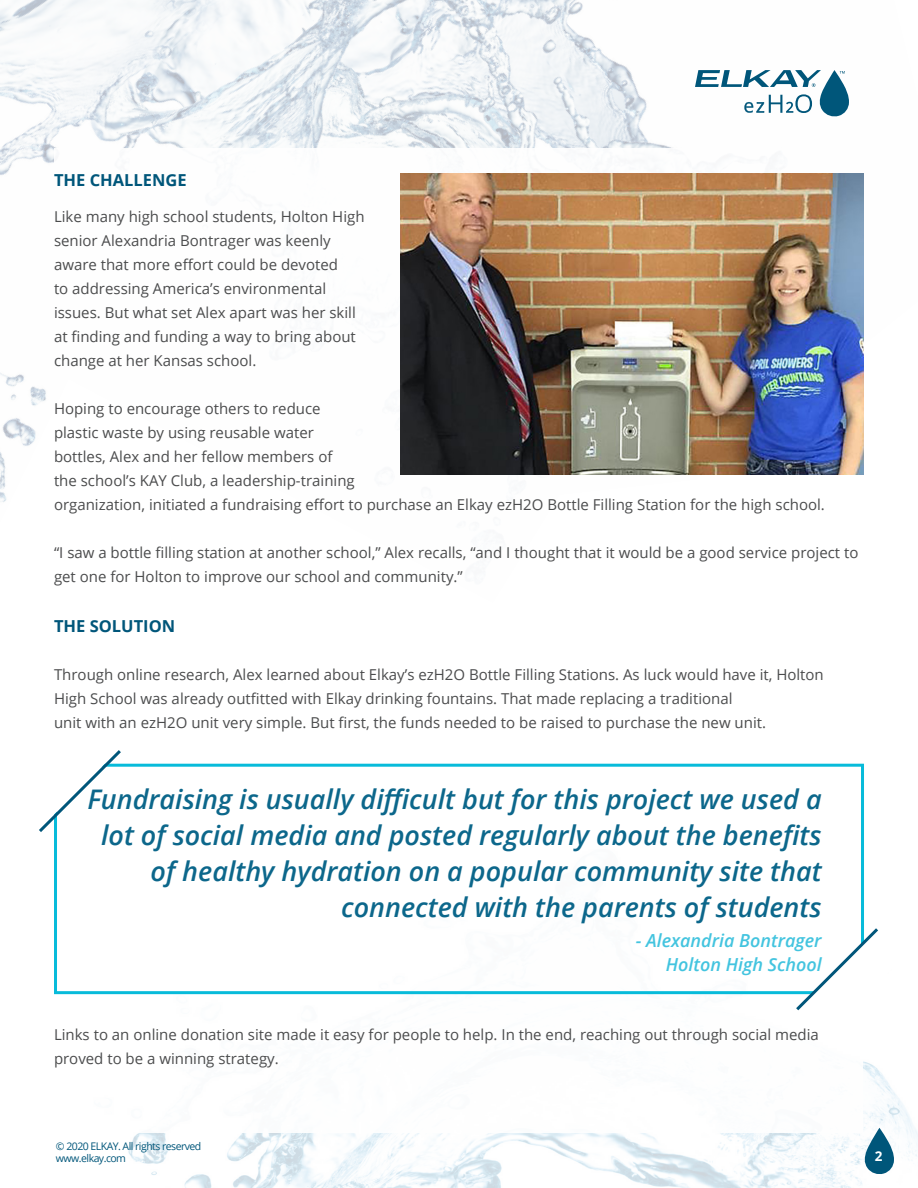
<style>
.page{position:relative;width:918px;height:1188px;background:#fff}
.page>*{position:absolute;margin:0;border:0;box-sizing:border-box;transform-origin:0 0}
.t1{font:italic 600 27px/36px "Open Sans";color:#0c678b;text-align:right}
.t2{font:italic 600 18px "Open Sans";color:#43c4df}
.t3{font:700 16.5px "Open Sans";color:#00567a}
.t4{font:15px/24px "Open Sans";color:#4b4c4d}
.t5{font:700 13.5px "Open Sans";color:#fff}
.t6{font:10.5px/12.6px "Open Sans";letter-spacing:-.05em;color:#00567a}
</style>
<div class="page">
<img style="left:0;top:0;width:864px;height:502px">
<img style="left:54px;top:994px;width:864px;height:194px">
<div style="left:55px;top:148px;width:808px;height:985px;background:#fff"></div>
<svg style="left:864px;top:1128px;width:30px;height:47px"></svg>
<svg style="left:695px;top:70px;width:154px;height:46px"></svg>
<img style="left:401px;top:174px;width:463px;height:300px">
<div style="left:54px;top:764px;width:810px;height:230px;border:3px solid #07bbda"></div>
<svg style="left:39px;top:750px;width:94px;height:91px"></svg>
<svg style="left:793px;top:915px;width:125px;height:114px"></svg>
<p class="t3" style="left:54px;top:168px;width:134px">THE CHALLENGE</p>
<p class="t4" style="left:54px;top:204px;width:312px">Like many high school students, Holton High senior Alexandria Bontrager was keenly aware that more effort could be devoted<br>to addressing America’s environmental issues. But what set Alex apart was her skill at finding and funding a way to bring about change at her Kansas school.</p>
<p class="t4" style="left:54px;top:396px;width:772px">Hoping to encourage others to reduce<br>plastic waste by using reusable water<br>bottles, Alex and her fellow members of<br>the school’s KAY Club, a leadership-training<br>organization, initiated a fundraising effort to purchase an Elkay ezH2O Bottle Filling Station for the high school.</p>
<p class="t4" style="left:54px;top:540px;width:806px">“I saw a bottle filling station at another school,” Alex recalls, “and I thought that it would be a good service project to get one for Holton to improve our school and community.”</p>
<p class="t3" style="left:54px;top:614px;width:123px">THE SOLUTION</p>
<p class="t4" style="left:54px;top:662px;width:771px">Through online research, Alex learned about Elkay’s ezH2O Bottle Filling Stations. As luck would have it, Holton<br>High School was already outfitted with Elkay drinking fountains. That made replacing a traditional</p>
<p class="t4" style="left:54px;top:710px;width:714px">unit with an ezH2O unit very simple. But first, the funds needed to be raised to purchase the new unit.</p>
<p class="t1" style="left:87px;top:780px;width:736px">Fundraising is usually difficult but for this project we used a lot of social media and posted regularly about the benefits of healthy hydration on a popular community site that connected with the parents of students</p>
<p class="t2" style="left:636px;top:928px;width:187px">- Alexandria Bontrager</p>
<p class="t2" style="left:666px;top:952px;width:157px">Holton High School</p>
<p class="t4" style="left:54px;top:1022px;width:766px">Links to an online donation site made it easy for people to help. In the end, reaching out through social media proved to be a winning strategy.</p>
<p class="t6" style="left:56px;top:1139px;width:147px">© 2020 ELKAY. All rights reserved www.elkay.com</p>
<p class="t5" style="left:875px;top:1147px;width:9px">2</p>
</div>
